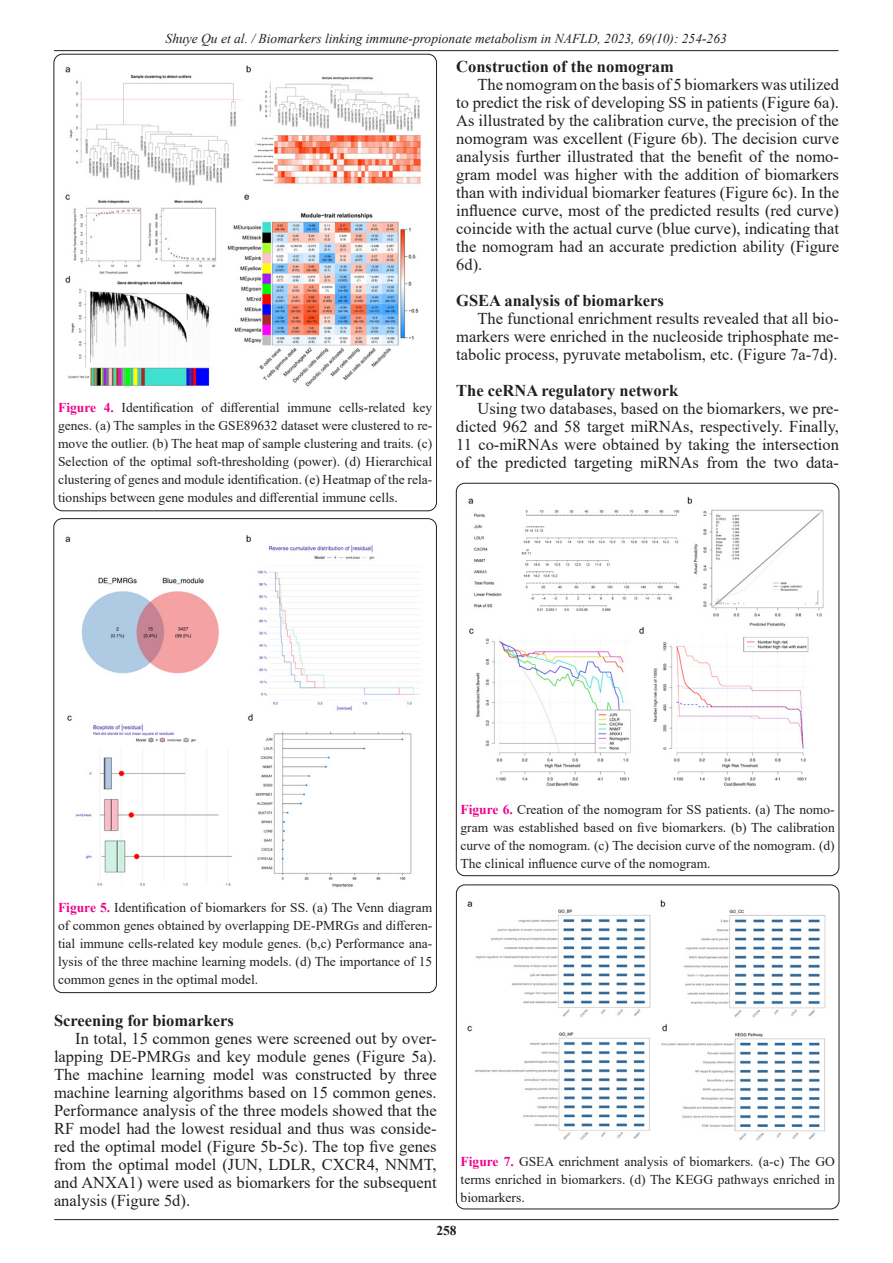
<style>
.page{position:relative;width:893px;height:1263px;background:#fff}
.page>*{position:absolute;margin:0;border:0;box-sizing:border-box;transform-origin:0 0}
.T{font:16.5px/18px "Times New Roman";color:#231f20;text-align:justify}
.heading_2{font:700 16.5px "Times New Roman";color:#231f20}
.t1{font:13.5px/18px "Times New Roman";color:#231f20;text-align:justify}
.t2{font:italic 13.5px "Times New Roman";color:#231f20}
.t3{font:700 13.5px "Times New Roman";color:#231f20}
.s1{font-weight:700;color:#ed028c}
</style>
<div class="page">
<hr style="left:54px;top:50px;width:784px;height:1px;background:#231f20">
<hr style="left:54px;top:1219px;width:785px;height:1px;background:#231f20">
<img style="left:65px;top:65px;width:356px;height:322px">
<img style="left:65px;top:535px;width:356px;height:353px">
<div style="left:456px;top:483px;width:383px;height:393px;border:1px solid #231f20;border-radius:9px"></div>
<img style="left:468px;top:496px;width:356px;height:291px">
<div style="left:456px;top:885px;width:383px;height:324px;border:1px solid #231f20;border-radius:9px"></div>
<img style="left:467px;top:899px;width:359px;height:242px">
<p class="t2" style="left:166px;top:29px;width:563px">Shuye Qu et al. / Biomarkers linking immune-propionate metabolism in NAFLD, 2023, 69(10): 254-263</p>
<p class="t1" style="left:58px;top:398px;width:376px"><span class="s1">Figure 4.</span> Identification of differential immune cells-related key genes. (a) The samples in the GSE89632 dataset were clustered to re&shy;move the outlier. (b) The heat map of sample clustering and traits. (c)<br>Selection of the optimal soft-thresholding (power). (d) Hierarchical clustering of genes and module identification. (e) Heatmap of the rela&shy;tionships between gene modules and differential immune cells.</p>
<p class="heading_2" style="left:456px;top:55px;width:219px">Construction of the nomogram</p>
<p class="T" style="left:456px;top:75px;width:384px;text-indent:21px">The nomogram on the basis of 5 biomarkers was utilized to predict the risk of developing SS in patients (Figure 6a).<br>As illustrated by the calibration curve, the precision of the nomogram was excellent (Figure 6b). The decision curve analysis further illustrated that the benefit of the nomo&shy;gram model was higher with the addition of biomarkers than with individual biomarker features (Figure 6c). In the influence curve, most of the predicted results (red curve) coincide with the actual curve (blue curve), indicating that the nomogram had an accurate prediction ability (Figure 6d).</p>
<p class="heading_2" style="left:456px;top:289px;width:209px">GSEA analysis of biomarkers</p>
<p class="T" style="left:456px;top:309px;width:384px;text-indent:21px">The functional enrichment results revealed that all bio&shy;markers were enriched in the nucleoside triphosphate me&shy;tabolic process, pyruvate metabolism, etc. (Figure 7a-7d).</p>
<p class="heading_2" style="left:456px;top:379px;width:223px">The ceRNA regulatory network</p>
<p class="T" style="left:456px;top:399px;width:384px;text-indent:21px">Using two databases, based on the biomarkers, we pre&shy;dicted 962 and 58 target miRNAs, respectively. Finally, 11 co-miRNAs were obtained by taking the intersection of the predicted targeting miRNAs from the two data-</p>
<p class="t1" style="left:58px;top:898px;width:376px"><span class="s1">Figure 5.</span> Identification of biomarkers for SS. (a) The Venn diagram of common genes obtained by overlapping DE-PMRGs and differen&shy;tial immune cells-related key module genes. (b,c) Performance ana&shy;lysis of the three machine learning models. (d) The importance of 15 common genes in the optimal model.</p>
<p class="heading_2" style="left:54px;top:1009px;width:181px">Screening for biomarkers</p>
<p class="T" style="left:54px;top:1029px;width:384px;text-indent:21px">In total, 15 common genes were screened out by over&shy;lapping DE-PMRGs and key module genes (Figure 5a).<br>The machine learning model was constructed by three machine learning algorithms based on 15 common genes.<br>Performance analysis of the three models showed that the RF model had the lowest residual and thus was conside&shy;red the optimal model (Figure 5b-5c). The top five genes from the optimal model (JUN, LDLR, CXCR4, NNMT, and ANXA1) were used as biomarkers for the subsequent analysis (Figure 5d).</p>
<p class="t1" style="left:460px;top:800px;width:376px"><span class="s1">Figure 6.</span> Creation of the nomogram for SS patients. (a) The nomo&shy;gram was established based on five biomarkers. (b) The calibration curve of the nomogram. (c) The decision curve of the nomogram. (d)<br>The clinical influence curve of the nomogram.</p>
<p class="t1" style="left:461px;top:1152px;width:376px"><span class="s1">Figure 7.</span> GSEA enrichment analysis of biomarkers. (a-c) The GO terms enriched in biomarkers. (d) The KEGG pathways enriched in biomarkers.</p>
<p class="t3" style="left:436px;top:1220px;width:22px">258</p>
</div>
